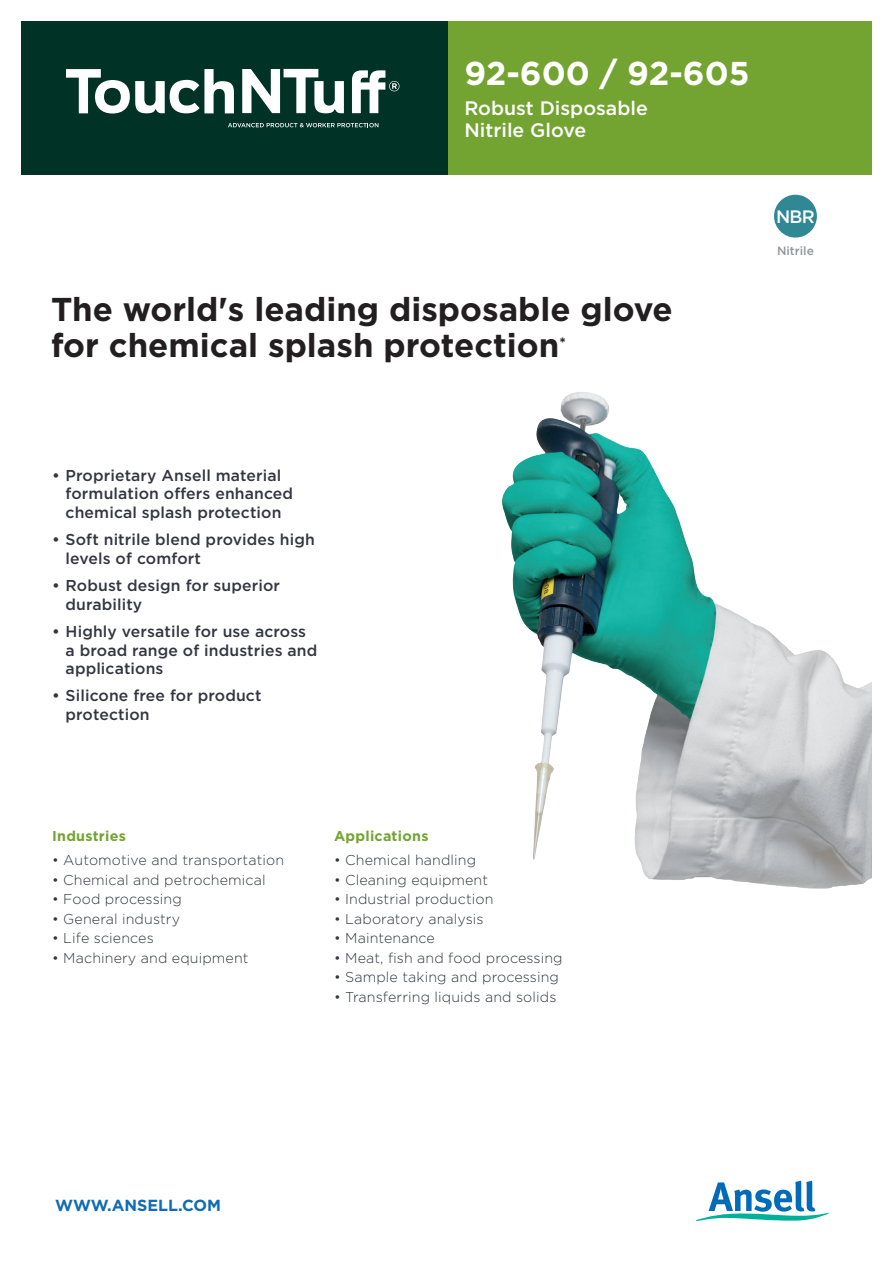
<style>
.page{position:relative;width:893px;height:1263px;background:#fff}
.page>*{position:absolute;margin:0;border:0;box-sizing:border-box;transform-origin:0 0}
.t1{font:700 33px/36px "Gotham";color:#231f20}
.t2{font:700 33px "Gotham";color:#fff}
.t3{font:500 19.5px/22.5px "Gotham";color:#fff}
.t4{font:500 18px "Gotham";color:#fff}
.t5{font:700 16.05px "Gotham";color:#0f6cb6}
.t6{font:500 15.75px/18.8px "Gotham";letter-spacing:.01em;color:#323640}
.t7{font:300 14.25px "Gotham";letter-spacing:.01em;color:#323640}
.t8{font:700 14.25px "Gotham";letter-spacing:.02em;color:#73a432}
.t9{font:500 12px "Gotham";color:#939698}
</style>
<div class="page">
<div style="left:447px;top:21px;width:425px;height:153px;background:#73a432"></div>
<div style="left:21px;top:21px;width:426px;height:153px;background:#003226"></div>
<svg style="left:66px;top:69px;width:168px;height:45px"></svg>
<svg style="left:352px;top:70px;width:47px;height:43px"></svg>
<svg style="left:228px;top:123px;width:150px;height:4px"></svg>
<svg style="left:242px;top:69px;width:102px;height:44px"></svg>
<div style="left:774px;top:195px;width:43px;height:43px;background:#308895;border-radius:50%"></div>
<svg style="left:696px;top:1181px;width:133px;height:40px"></svg>
<img style="left:502px;top:392px;width:370px;height:497px">
<h1 class="t2" style="left:464px;top:52px;width:287px">92-600 / 92-605</h1>
<h2 class="t3" style="left:464px;top:96px;width:185px">Robust Disposable<br>Nitrile Glove</h2>
<h1 class="t1" style="left:51px;top:291px;width:623px">The world's leading disposable glove for chemical splash protection<sup>*</sup></h1>
<p class="t4" style="left:776px;top:205px;width:40px">NBR</p>
<p class="t9" style="left:777px;top:243px;width:38px">Nitrile</p>
<p class="t6" style="left:66px;top:466px;width:229px;text-indent:-13px">• Proprietary Ansell material formulation offers enhanced chemical splash protection</p>
<p class="t6" style="left:66px;top:530px;width:251px;text-indent:-13px">• Soft nitrile blend provides high levels of comfort</p>
<p class="t6" style="left:66px;top:576px;width:216px;text-indent:-13px">• Robust design for superior durability</p>
<p class="t6" style="left:66px;top:622px;width:253px;text-indent:-13px">• Highly versatile for use across a broad range of industries and applications</p>
<p class="t6" style="left:66px;top:686px;width:197px;text-indent:-13px">• Silicone free for product protection</p>
<p class="t8" style="left:52px;top:827px;width:75px">Industries</p>
<p class="t7" style="left:52px;top:851px;width:234px">• Automotive and transportation</p>
<p class="t7" style="left:52px;top:870px;width:215px">• Chemical and petrochemical</p>
<p class="t7" style="left:52px;top:890px;width:131px">• Food processing</p>
<p class="t7" style="left:52px;top:909px;width:129px">• General industry</p>
<p class="t7" style="left:52px;top:929px;width:103px">• Life sciences</p>
<p class="t7" style="left:52px;top:948px;width:198px">• Machinery and equipment</p>
<p class="t8" style="left:334px;top:827px;width:96px">Applications</p>
<p class="t7" style="left:334px;top:851px;width:144px">• Chemical handling</p>
<p class="t7" style="left:334px;top:870px;width:156px">• Cleaning equipment</p>
<p class="t7" style="left:334px;top:890px;width:161px">• Industrial production</p>
<p class="t7" style="left:334px;top:909px;width:151px">• Laboratory analysis</p>
<p class="t7" style="left:334px;top:929px;width:102px">• Maintenance</p>
<p class="t7" style="left:334px;top:948px;width:230px">• Meat, fish and food processing</p>
<p class="t7" style="left:334px;top:968px;width:226px">• Sample taking and processing</p>
<p class="t7" style="left:334px;top:987px;width:224px">• Transferring liquids and solids</p>
<p class="t5" style="left:55px;top:1194px;width:167px">WWW.ANSELL.COM</p>
</div>
